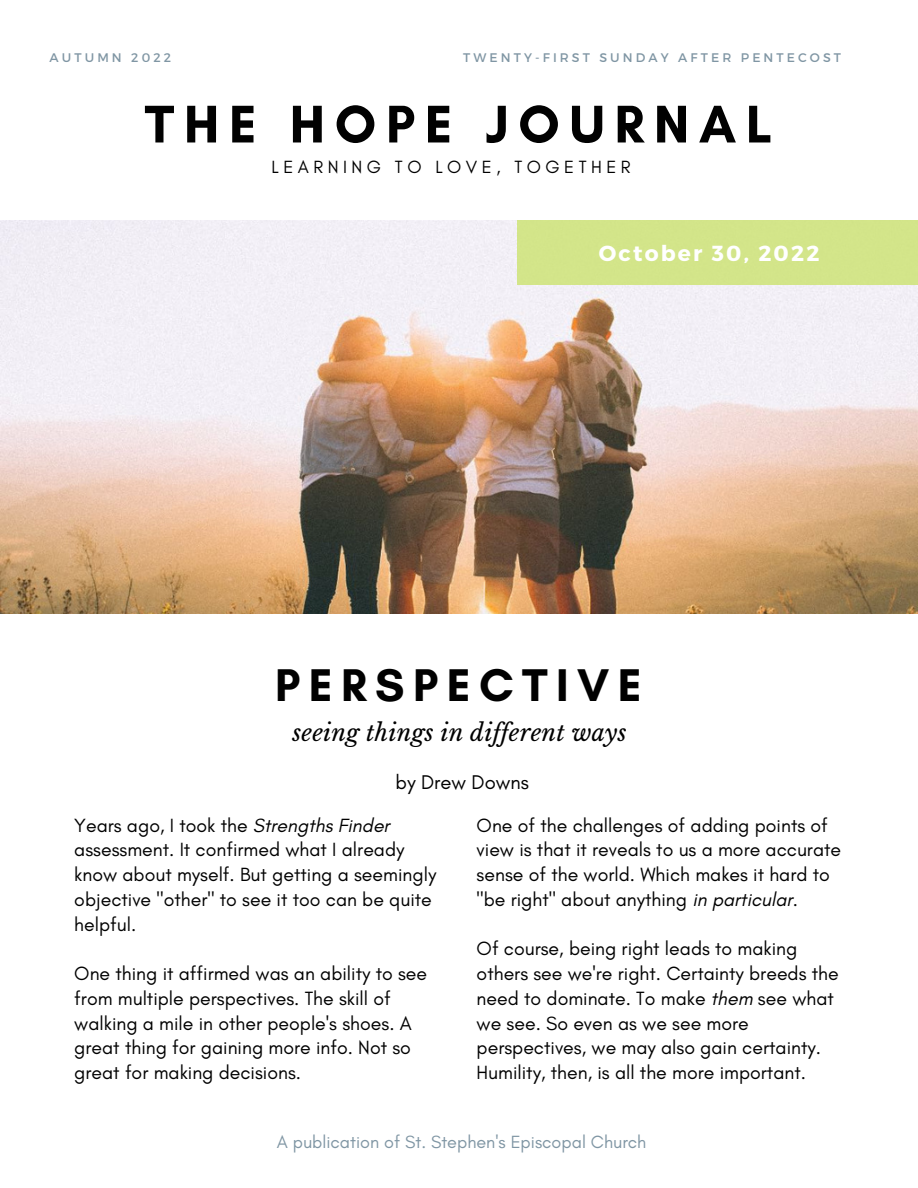
<style>
.page{position:relative;width:918px;height:1188px;background:#fff}
.page>*{position:absolute;margin:0;border:0;box-sizing:border-box;transform-origin:0 0}
.t1{font:700 54px "Glacial Indifference";letter-spacing:.18em;color:#010101}
.t2{font:700 46.65px "Glacial Indifference";letter-spacing:.18em;color:#010101}
.t3{font:italic 23.4px "Libre Baskerville";letter-spacing:.01em;color:#010101}
.t4{font:700 21.75px "Montserrat";letter-spacing:.1em;color:#fff}
.t5{font:20.25px "Glacial Indifference";color:#010101}
.t6{font:19.5px/24.8px "Glacial Indifference";color:#000}
.t7{font:18px "Glacial Indifference";color:#8096a4}
.t8{font:18px "Glacial Indifference";letter-spacing:.25em;color:#000}
.t9{font:12.45px "Montserrat";letter-spacing:.25em;color:#8096a4}
.s1{font-style:italic}
</style>
<div class="page">
<img style="left:0;top:221px;width:918px;height:392px">
<div style="left:518px;top:221px;width:400px;height:64px;background:#d3e589"></div>
<p class="t9" style="left:50px;top:50px;width:123px">AUTUMN 2022</p>
<p class="t9" style="left:463px;top:50px;width:379px">TWENTY-FIRST SUNDAY AFTER PENTECOST</p>
<h1 class="t1" style="left:145px;top:91px;width:629px">THE HOPE JOURNAL</h1>
<p class="t8" style="left:272px;top:156px;width:361px">LEARNING TO LOVE, TOGETHER</p>
<p class="t4" style="left:599px;top:239px;width:222px">October 30, 2022</p>
<h2 class="t2" style="left:275px;top:657px;width:368px">PERSPECTIVE</h2>
<p class="t3" style="left:292px;top:718px;width:336px">seeing things in dif erent ways</p>
<p class="t5" style="left:396px;top:769px;width:135px">by Drew Downs</p>
<p class="t6" style="left:74px;top:812px;width:363px">Years ago, I took the <span class="s1">Strengths Finder </span>assessment. It confirmed what I already know about myself. But getting a seemingly objective "other" to see it too can be quite helpful.</p>
<p class="t6" style="left:74px;top:961px;width:354px">One thing it affirmed was an ability to see from multiple perspectives. The skill of walking a mile in other people's shoes. A great thing for gaining more info. Not so great for making decisions.</p>
<p class="t6" style="left:477px;top:812px;width:366px">One of the challenges of adding points of view is that it reveals to us a more accurate sense of the world. Which makes it hard to "be right" about anything <span class="s1">in particular</span>.</p>
<p class="t6" style="left:477px;top:936px;width:364px">Of course, being right leads to making others see we're right. Certainty breeds the need to dominate. To make <span class="s1">them</span> see what we see. So even as we see more perspectives, we may also gain certainty.<br>Humility, then, is all the more important.</p>
<p class="t7" style="left:277px;top:1131px;width:371px">A publication of St. Stephen's Episcopal Church</p>
</div>
